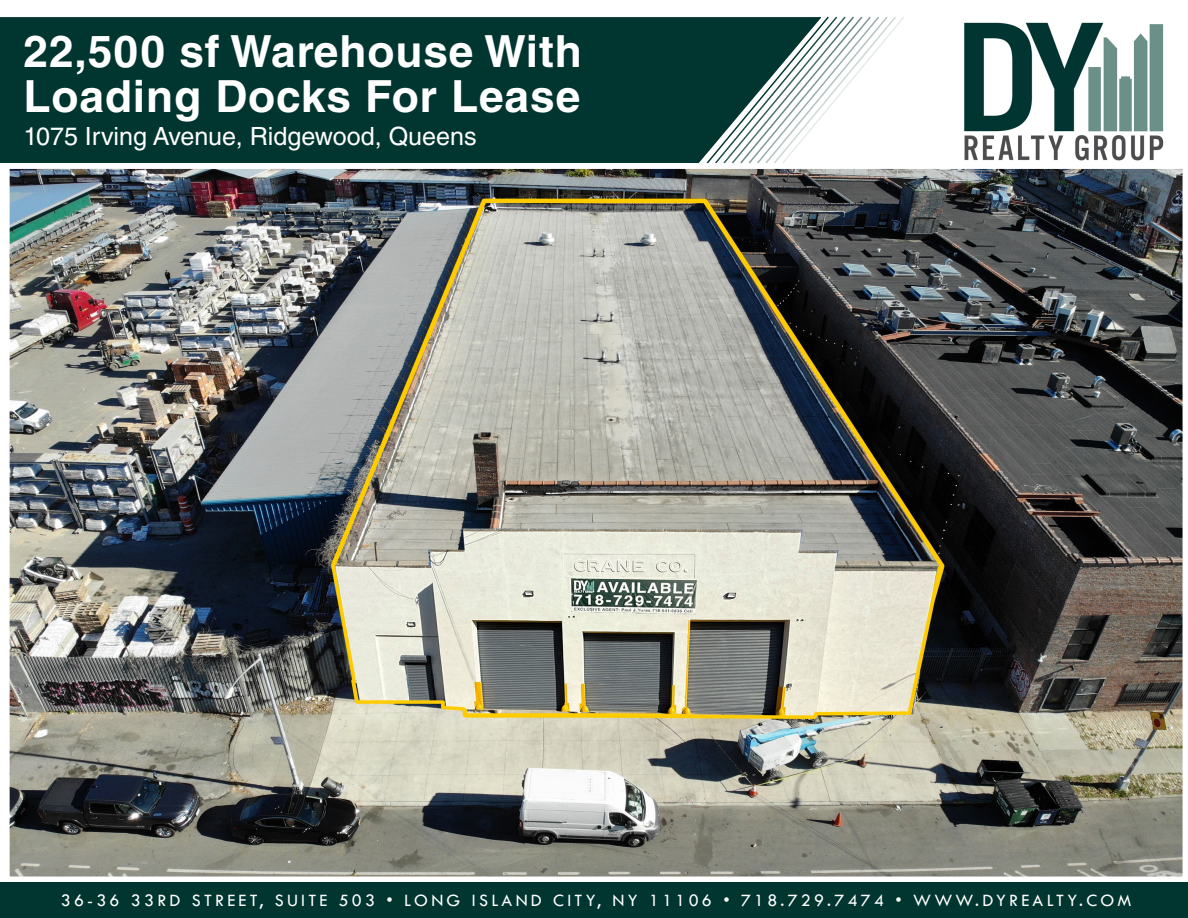
<style>
.page{position:relative;width:1188px;height:918px;background:#fff}
.page>*{position:absolute;margin:0;border:0;box-sizing:border-box;transform-origin:0 0}
.t1{font:700 44.4px "Helvetica LT Std";letter-spacing:.02em;color:#fff}
.t2{font:25.05px "Helvetica LT Std";color:#fff}
.t3{font:18px "Tw Cen";letter-spacing:.18em;color:#fff}
</style>
<div class="page">
<div style="left:0;top:882px;width:1188px;height:36px;background:#003530"></div>
<img style="left:964px;top:22px;width:200px;height:138px">
<div style="left:0;top:17px;width:705px;height:146px;background:#003530"></div>
<svg style="left:705px;top:16px;width:199px;height:148px"></svg>
<img style="left:10px;top:170px;width:1172px;height:706px">
<div style="left:4px;top:164px;width:1184px;height:718px;border:5px solid #fff"></div>
<p class="t1" style="left:24px;top:24px;width:560px">22,500 sf Warehouse With</p>
<p class="t1" style="left:24px;top:70px;width:558px">Loading Docks For Lease</p>
<p class="t2" style="left:24px;top:122px;width:455px">1075 Irving Avenue, Ridgewood, Queens</p>
<p class="t3" style="left:61px;top:890px;width:1072px">36-36 33RD STREET, SUITE 503 • LONG ISLAND CITY, NY 11106 • 718.729.7474 • WWW.DYREALTY.COM</p>
</div>
